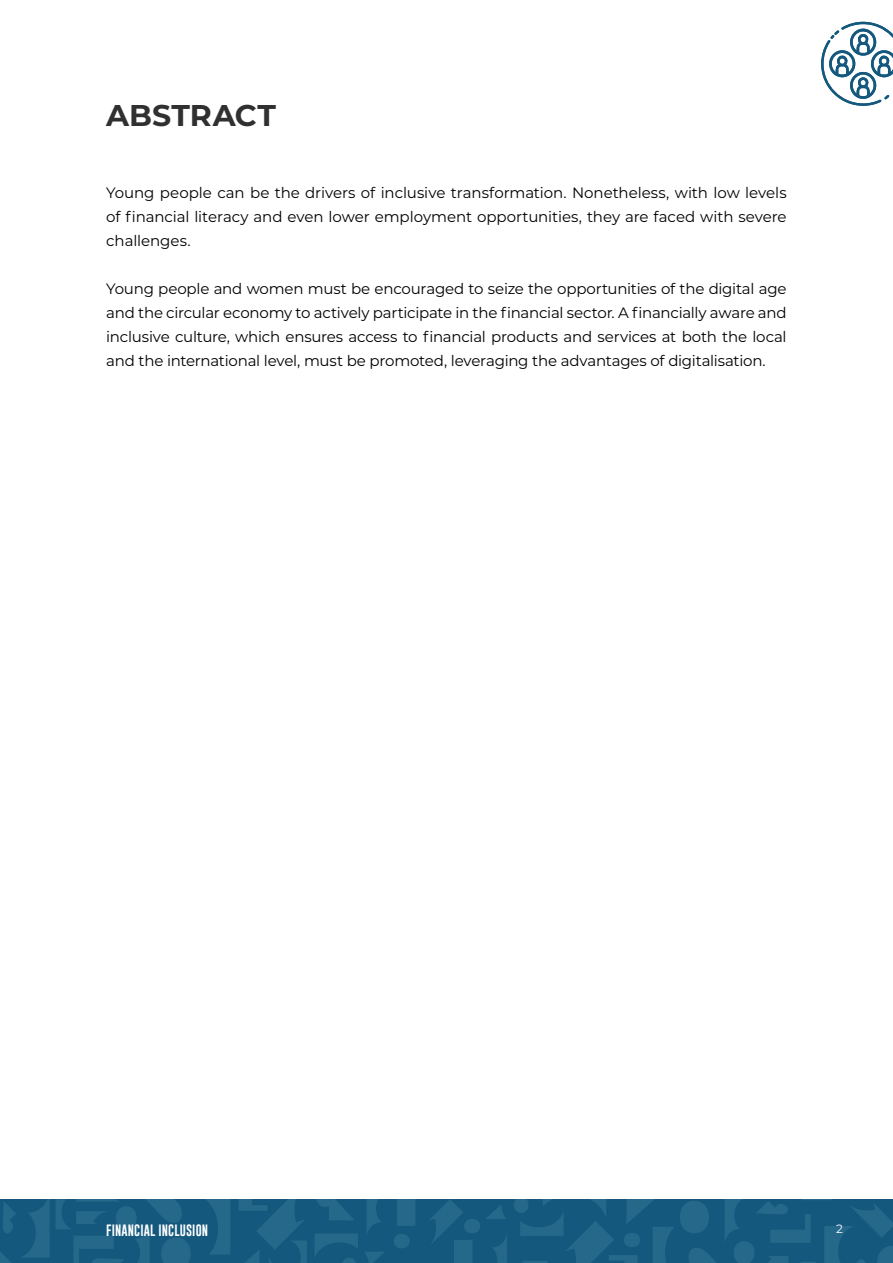
<style>
.page{position:relative;width:893px;height:1263px;background:#fff}
.page>*{position:absolute;margin:0;border:0;box-sizing:border-box;transform-origin:0 0}
.titolo_capitolo{font:700 30px "Montserrat";color:#2f302f}
.normale{font:15px/24px "Montserrat";letter-spacing:-.01em;color:#000;text-align:justify}
.t1{font:12px "Gobold";letter-spacing:.01em;color:#fff}
.t2{font:12px "Montserrat";color:#fff}
</style>
<div class="page">
<div style="left:0;top:1199px;width:893px;height:64px;background:#14597d"></div>
<svg style="left:514px;top:1199px;width:379px;height:64px"></svg>
<svg style="left:430px;top:1200px;width:77px;height:63px"></svg>
<svg style="left:0;top:1199px;width:415px;height:64px"></svg>
<svg style="left:821px;top:22px;width:72px;height:84px"></svg>
<p class="titolo_capitolo" style="left:106px;top:94px;width:171px">ABSTRACT</p>
<p class="normale" style="left:106px;top:180px;width:682px">Young people can be the drivers of inclusive transformation. Nonetheless, with low levels of financial literacy and even lower employment opportunities, they are faced with severe challenges.</p>
<p class="normale" style="left:106px;top:276px;width:682px">Young people and women must be encouraged to seize the opportunities of the digital age and the circular economy to actively participate in the financial sector. A financially aware and inclusive culture, which ensures access to financial products and services at both the local and the international level, must be promoted, leveraging the advantages of digitalisation.</p>
<p class="t1" style="left:106px;top:1223px;width:103px">FINANCIAL INCLUSION</p>
<p class="t2" style="left:836px;top:1221px;width:8px">2</p>
</div>
